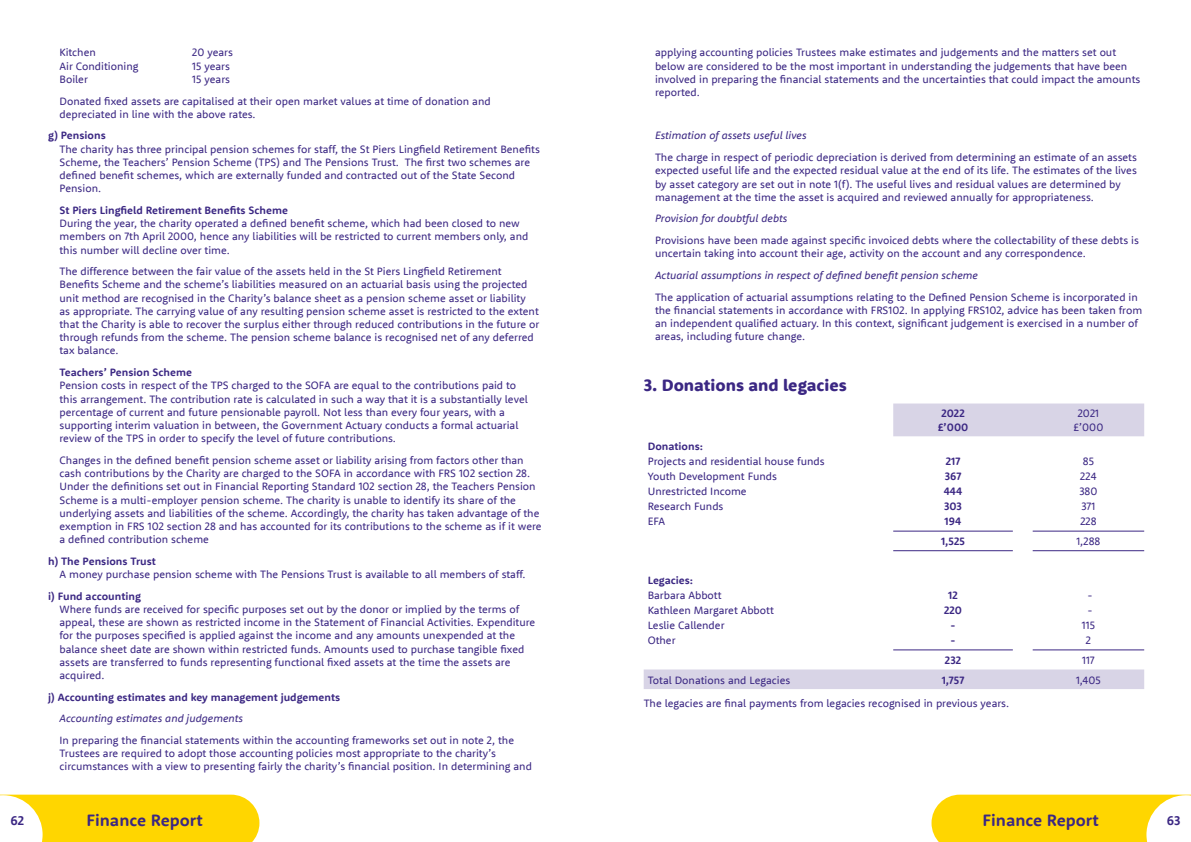
<style>
.page{position:relative;width:1191px;height:842px;background:#fff}
.page>*{position:absolute;margin:0;border:0;box-sizing:border-box;transform-origin:0 0}
.t1{font:700 17px "Rooney Sans";color:#3b2783}
.t2{font:800 17px "Rooney Sans";color:#3b2783}
.t3{font:700 13px "Rooney Sans";color:#3b2783}
.t4{font:11px/13.2px "Rooney Sans";color:#3b2783}
.t5{font:700 11px/15.1px "Rooney Sans";color:#3b2783;text-align:center}
.t6{font:italic 11px "Rooney Sans";color:#3b2783}
</style>
<div class="page">
<svg style="left:643px;top:403px;width:501px;height:286px"></svg>
<hr style="left:1032px;top:531px;width:112px;height:1px;background:#3b2783">
<hr style="left:1032px;top:550px;width:112px;height:1px;background:#3b2783">
<hr style="left:893px;top:531px;width:119px;height:1px;background:#3b2783">
<hr style="left:893px;top:550px;width:119px;height:1px;background:#3b2783">
<hr style="left:893px;top:649px;width:119px;height:1px;background:#3b2783">
<hr style="left:1032px;top:649px;width:112px;height:1px;background:#3b2783">
<svg style="left:0;top:795px;width:259px;height:47px;background:#ffdc26"></svg>
<svg style="left:931px;top:795px;width:260px;height:47px"></svg>
<p class="t4" style="left:60px;top:46px;width:38px">Kitchen</p>
<p class="t4" style="left:192px;top:46px;width:42px">20 years</p>
<p class="t4" style="left:60px;top:59px;width:80px">Air Conditioning</p>
<p class="t4" style="left:192px;top:59px;width:39px">15 years</p>
<p class="t4" style="left:60px;top:72px;width:30px">Boiler</p>
<p class="t4" style="left:60px;top:68px;width:433px;line-height:21.7px;text-indent:133px">15 years<br>Donated fixed assets are capitalised at their open market values at time of donation and</p>
<p class="t4" style="left:60px;top:107px;width:198px">depreciated in line with the above rates.</p>
<p class="t5" style="left:48px;top:128px;width:59px">g) Pensions</p>
<p class="t4" style="left:60px;top:142px;width:482px">The charity has three principal pension schemes for staff, the St Piers Lingfield Retirement Benefits Scheme, the Teachers’ Pension Scheme (TPS) and The Pensions Trust. The first two schemes are defined benefit schemes, which are externally funded and contracted out of the State Second Pension.</p>
<p class="t5" style="left:60px;top:202px;width:230px">St Piers Lingfield Retirement Benefits Scheme</p>
<p class="t4" style="left:60px;top:216px;width:470px">During the year, the charity operated a defined benefit scheme, which had been closed to new members on 7th April 2000, hence any liabilities will be restricted to current members only, and this number will decline over time.</p>
<p class="t4" style="left:60px;top:265px;width:481px">The difference between the fair value of the assets held in the St Piers Lingfield Retirement Benefits Scheme and the scheme’s liabilities measured on an actuarial basis using the projected unit method are recognised in the Charity’s balance sheet as a pension scheme asset or liability<br>as appropriate. The carrying value of any resulting pension scheme asset is restricted to the extent that the Charity is able to recover the surplus either through reduced contributions in the future or through refunds from the scheme. The pension scheme balance is recognised net of any deferred tax balance.</p>
<p class="t5" style="left:60px;top:364px;width:134px">Teachers’ Pension Scheme</p>
<p class="t4" style="left:60px;top:379px;width:470px">Pension costs in respect of the TPS charged to the SOFA are equal to the contributions paid to this arrangement. The contribution rate is calculated in such a way that it is a substantially level percentage of current and future pensionable payroll. Not less than every four years, with a supporting interim valuation in between, the Government Actuary conducts a formal actuarial review of the TPS in order to specify the level of future contributions.</p>
<p class="t4" style="left:60px;top:453px;width:483px">Changes in the defined benefit pension scheme asset or liability arising from factors other than cash contributions by the Charity are charged to the SOFA in accordance with FRS 102 section 28.<br>Under the definitions set out in Financial Reporting Standard 102 section 28, the Teachers Pension Scheme is a multi-employer pension scheme. The charity is unable to identify its share of the underlying assets and liabilities of the scheme. Accordingly, the charity has taken advantage of the exemption in FRS 102 section 28 and has accounted for its contributions to the scheme as if it were a defined contribution scheme</p>
<p class="t5" style="left:48px;top:553px;width:109px">h) The Pensions Trust</p>
<p class="t4" style="left:60px;top:567px;width:467px">A money purchase pension scheme with The Pensions Trust is available to all members of staff.</p>
<p class="t5" style="left:48px;top:588px;width:94px">i) Fund accounting</p>
<p class="t4" style="left:60px;top:602px;width:477px">Where funds are received for specific purposes set out by the donor or implied by the terms of appeal, these are shown as restricted income in the Statement of Financial Activities. Expenditure for the purposes specified is applied against the income and any amounts unexpended at the balance sheet date are shown within restricted funds. Amounts used to purchase tangible fixed assets are transferred to funds representing functional fixed assets at the time the assets are acquired.</p>
<p class="t5" style="left:48px;top:689px;width:293px">j) Accounting estimates and key management judgements</p>
<p class="t6" style="left:60px;top:711px;width:185px">Accounting estimates and judgements</p>
<p class="t4" style="left:60px;top:733px;width:474px">In preparing the financial statements within the accounting frameworks set out in note 2, the<br>Trustees are required to adopt those accounting policies most appropriate to the charity’s circumstances with a view to presenting fairly the charity’s financial position. In determining and</p>
<p class="t4" style="left:655px;top:46px;width:487px">applying accounting policies Trustees make estimates and judgements and the matters set out below are considered to be the most important in understanding the judgements that have been involved in preparing the financial statements and the uncertainties that could impact the amounts reported.</p>
<p class="t6" style="left:655px;top:128px;width:153px">Estimation of assets useful lives</p>
<p class="t4" style="left:655px;top:150px;width:483px">The charge in respect of periodic depreciation is derived from determining an estimate of an assets expected useful life and the expected residual value at the end of its life. The estimates of the lives by asset category are set out in note 1(f). The useful lives and residual values are determined by management at the time the asset is acquired and reviewed annually for appropriateness.</p>
<p class="t6" style="left:655px;top:211px;width:134px">Provision for doubtful debts</p>
<p class="t4" style="left:655px;top:233px;width:485px">Provisions have been made against specific invoiced debts where the collectability of these debts is uncertain taking into account their age, activity on the account and any correspondence.</p>
<p class="t6" style="left:655px;top:268px;width:324px">Actuarial assumptions in respect of defined benefit pension scheme</p>
<p class="t4" style="left:655px;top:290px;width:489px">The application of actuarial assumptions relating to the Defined Pension Scheme is incorporated in the financial statements in accordance with FRS102. In applying FRS102, advice has been taken from an independent qualified actuary. In this context, significant judgement is exercised in a number of areas, including future change.</p>
<h1 class="t2" style="left:643px;top:374px;width:205px">3. Donations and legacies</h1>
<p class="t5" style="left:937px;top:407px;width:32px;line-height:13.2px">2022 £’000</p>
<p class="t4" style="left:1073px;top:407px;width:31px;text-align:center">2021 £’000</p>
<p class="t5" style="left:647px;top:439px;width:57px">Donations:</p>
<p class="t4" style="left:647px;top:454px;width:179px;line-height:15px">Projects and residential house funds<br>Youth Development Funds<br>Unrestricted Income<br>Research Funds<br>EFA</p>
<p class="t5" style="left:943px;top:454px;width:20px;text-align:left">217<br>367<br>444<br>303<br>194</p>
<p class="t4" style="left:1079px;top:454px;width:20px;line-height:15px;text-align:center">85<br>224<br>380<br>371<br>228</p>
<p class="t5" style="left:941px;top:533px;width:25px">1,525</p>
<p class="t4" style="left:1076px;top:534px;width:26px">1,288</p>
<p class="t5" style="left:647px;top:573px;width:47px">Legacies:</p>
<p class="t4" style="left:647px;top:588px;width:128px;line-height:15px">Barbara Abbott<br>Kathleen Margaret Abbott<br>Leslie Callender<br>Other</p>
<p class="t5" style="left:944px;top:588px;width:19px">12<br>220 -<br>-</p>
<p class="t4" style="left:1081px;top:588px;width:15px;line-height:15px;text-align:center">-<br>-<br>115<br>2</p>
<p class="t5" style="left:945px;top:652px;width:18px">232</p>
<p class="t4" style="left:1082px;top:653px;width:14px">117</p>
<p class="t4" style="left:647px;top:673px;width:144px">Total Donations and Legacies</p>
<p class="t5" style="left:941px;top:672px;width:24px">1,757</p>
<p class="t4" style="left:1076px;top:673px;width:26px">1,405</p>
<p class="t4" style="left:643px;top:696px;width:367px">The legacies are final payments from legacies recognised in previous years.</p>
<p class="t3" style="left:10px;top:812px;width:15px">62</p>
<h1 class="t1" style="left:87px;top:809px;width:118px">Finance Report</h1>
<h1 class="t1" style="left:982px;top:809px;width:118px">Finance Report</h1>
<p class="t3" style="left:1166px;top:812px;width:15px">63</p>
</div>
